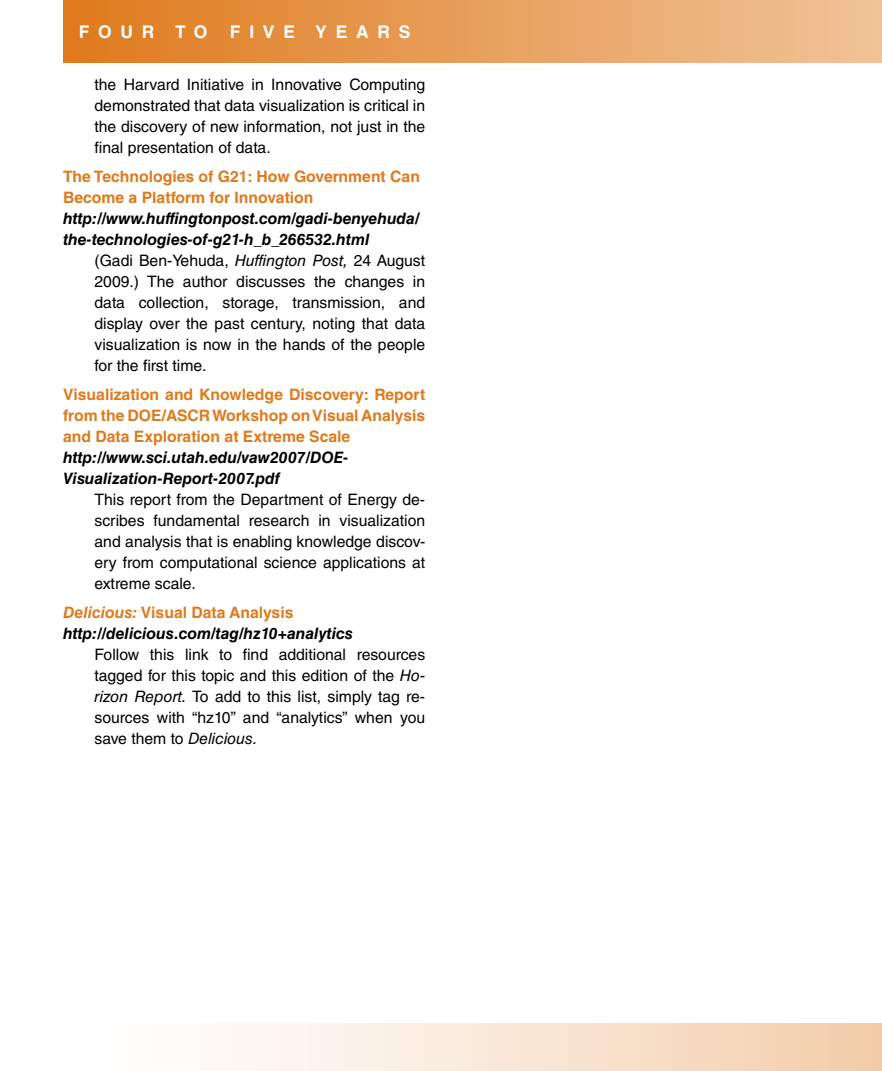
<style>
.page{position:relative;width:882px;height:1071px;background:#fff}
.page>*{position:absolute;margin:0;border:0;box-sizing:border-box;transform-origin:0 0}
.t1{font:700 17.5px "Helvetica LT Std";color:#fff}
.t2{font:15.75px/21px "Helvetica LT Std";color:#000;text-align:justify}
.t3{font:italic 700 15.75px/21px "Helvetica LT Std";color:#000}
.t4{font:700 15.75px/21px "Helvetica LT Std";color:#df7a1c}
.s1{font-style:italic}
.s2{color:#df7a1c}
.s3{font-style:normal;color:#df7a1c}
</style>
<div class="page">
<div style="left:63px;top:1024px;width:819px;height:47px;background:linear-gradient(to right,#fff,#f3ceac)"></div>
<div style="left:63px;top:0;width:819px;height:63px;background:linear-gradient(to right,#df7a1c,#f0c399)"></div>
<p class="t1" style="left:79px;top:21px;width:20px">FOUR</p>
<p class="t1" style="left:175px;top:21px;width:32px">T O</p>
<p class="t1" style="left:230px;top:21px;width:12px">FI</p>
<p class="t1" style="left:263px;top:21px;width:31px">V E</p>
<p class="t1" style="left:315px;top:21px;width:40px">Y EARS</p>
<p class="t2" style="left:94px;top:74px;width:332px">the Harvard Initiative in Innovative Computing demonstrated that data visualization is critical in the discovery of new information, not just in the final presentation of data.</p>
<p class="t4" style="left:63px;top:166px;width:359px">The Technologies of G21: How Government Can<br>Become a Platform for Innovation</p>
<p class="t3" style="left:63px;top:208px;width:358px">http://www.huffingtonpost.com/gadi-benyehuda/ the-technologies-of-g21-h_b_266532.html</p>
<p class="t2" style="left:94px;top:250px;width:332px">(Gadi Ben-Yehuda, <span class="s1">Huffington Post,</span> 24 August 2009.) The author discusses the changes in data collection, storage, transmission, and display over the past century, noting that data visualization is now in the hands of the people for the first time.</p>
<p class="t4" style="left:63px;top:383px;width:364px">Visualization and Knowledge Discovery: Report from the DOE</p>
<p class="t4" style="left:63px;top:404px;width:364px;text-indent:99px">/ASCR Workshop on Visual Analysis and Data Exploration at Extreme Scale</p>
<p class="t3" style="left:63px;top:446px;width:287px">http://www.sci.utah.edu/vaw2007/DOE-<br>Visualization-Report-2007.pdf</p>
<p class="t2" style="left:94px;top:489px;width:332px">This report from the Department of Energy de&shy;scribes fundamental research in visualization and analysis that is enabling knowledge discov&shy;ery from computational science applications at extreme scale.</p>
<p class="t3" style="left:63px;top:601px;width:291px"><span class="s2">Delicious:</span> <span class="s3">Visual Data Analysis </span>http://delicious.com/tag/hz10+analytics</p>
<p class="t2" style="left:94px;top:643px;width:332px">Follow this link to find additional resources tagged for this topic and this edition of the <span class="s1">Ho&shy;rizon Report.</span> To add to this list, simply tag re&shy;sources with “hz10” and “analytics” when you save them to <span class="s1">Delicious.</span></p>
</div>
